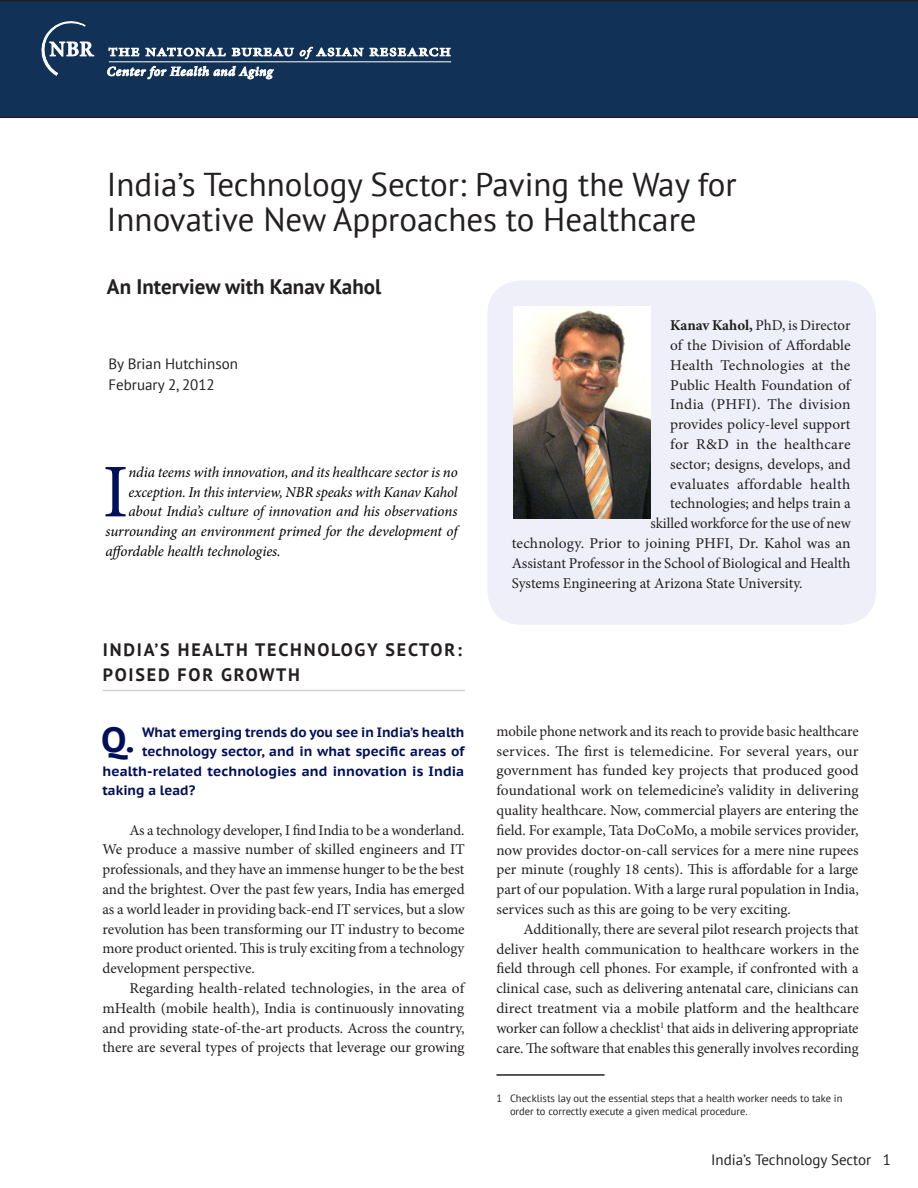
<style>
.page{position:relative;width:918px;height:1188px;background:#fff}
.page>*{position:absolute;margin:0;border:0;box-sizing:border-box;transform-origin:0 0}
.body_text{font:75.9px "Minion Pro";color:#000f59}
.Questions{font:700 34.95px "PT Sans Caption";color:#000f59}
.Title_Heading{font:33px/34.5px "PT Sans";color:#231f20}
.Title_Heading-2{font:700 21px "PT Sans";color:#231f20}
.Title_Heading-3{font:700 18px/25.5px "PT Sans";letter-spacing:.1em;color:#231f20}
.body_text-2{font:15px/19.8px "Minion Pro";color:#231f20;text-align:justify}
.body_text-3{font:italic 15px "Minion Pro";letter-spacing:-.01em;color:#000}
.body_text-4{font:15px "Minion Pro";letter-spacing:.02em;color:#231f20}
.Title_Heading-4{font:15px "PT Sans";color:#231f20}
.body_text-5{font:15px "PT Sans";color:#231f20}
.Questions-2{font:700 13.5px "PT Sans Caption";color:#000f59}
.t1{font:italic 600 13.05px "Minion Pro";letter-spacing:.04em;color:#fff}
.t2{font:10.5px/12.6px "PT Sans";color:#231f20}
.s1{font-weight:700}
</style>
<div class="page">
<div style="left:487px;top:280px;width:389px;height:345px;background:#eeeff8;border-radius:34px"></div>
<div style="left:0;top:0;width:918px;height:118px;background:#123157"></div>
<svg style="left:38px;top:21px;width:56px;height:55px;background:#3f5877"></svg>
<svg style="left:107px;top:47px;width:344px;height:32px;background:#4b627f"></svg>
<img style="left:513px;top:307px;width:138px;height:212px">
<hr style="left:496px;top:1074px;width:108px;height:2px;background:#231f20">
<hr style="left:102px;top:690px;width:363px;height:1px;background:#000">
<p class="t1" style="left:107px;top:62px;width:167px">Center for Health and Aging</p>
<p class="Title_Heading" style="left:107px;top:167px;width:631px">India’s Technology Sector: Paving the Way for<br>Innovative New Approaches to Healthcare</p>
<p class="Title_Heading-2" style="left:107px;top:273px;width:276px">An Interview with Kanav Kahol</p>
<p class="Title_Heading-4" style="left:108px;top:354px;width:131px">By Brian Hutchinson</p>
<p class="Title_Heading-4" style="left:108px;top:375px;width:108px">February 2, 2012</p>
<p class="body_text" style="left:103px;top:441px;width:27px">I</p>
<p class="body_text-3" style="left:128px;top:462px;width:331px">ndia teems with innovation, and its healthcare sector is no</p>
<p class="body_text-3" style="left:128px;top:482px;width:331px">exception. In this interview, NBR speaks with Kanav Kahol</p>
<p class="body_text-3" style="left:128px;top:501px;width:331px">about India’s culture of innovation and his observations</p>
<p class="body_text-3" style="left:105px;top:521px;width:354px">surrounding an environment primed for the development of</p>
<p class="body_text-3" style="left:105px;top:541px;width:177px">affordable health technologies.</p>
<p class="Title_Heading-3" style="left:103px;top:636px;width:361px">INDIA’S HEALTH TECHNOLOGY SECTOR:<br>POISED FOR GROWTH</p>
<p class="Questions" style="left:101px;top:716px;width:34px">Q.</p>
<p class="Questions-2" style="left:142px;top:723px;width:324px">What emerging trends do you see in India’s health</p>
<p class="Questions-2" style="left:142px;top:742px;width:324px">technology sector, and in what specific areas of</p>
<p class="Questions-2" style="left:102px;top:762px;width:363px">health-related technologies and innovation is India</p>
<p class="Questions-2" style="left:102px;top:781px;width:94px">taking a lead?</p>
<p class="body_text-2" style="left:102px;top:820px;width:364px;text-indent:27px">As a technology developer, I find India to be a wonderland.<br>We produce a massive number of skilled engineers and IT professionals, and they have an immense hunger to be the best and the brightest. Over the past few years, India has emerged as a world leader in providing back-end IT services, but a slow revolution has been transforming our IT industry to become more product oriented. This is truly exciting from a technology development perspective.</p>
<p class="body_text-2" style="left:102px;top:978px;width:364px;text-indent:27px">Regarding health-related technologies, in the area of mHealth (mobile health), India is continuously innovating and providing state-of-the-art products. Across the country, there are several types of projects that leverage our growing</p>
<p class="body_text-2" style="left:670px;top:316px;width:182px"><span class="s1">Kanav Kahol,</span> PhD, is Director</p>
<p class="body_text-2" style="left:670px;top:335px;width:182px">of the Division of Affordable</p>
<p class="body_text-4" style="left:670px;top:355px;width:182px">Health Technologies at the</p>
<p class="body_text-2" style="left:670px;top:375px;width:182px">Public Health Foundation of</p>
<p class="body_text-2" style="left:670px;top:395px;width:182px">India (PHFI). The division</p>
<p class="body_text-2" style="left:670px;top:415px;width:182px">provides policy-level support</p>
<p class="body_text-2" style="left:670px;top:434px;width:182px">for R&amp;D in the healthcare</p>
<p class="body_text-2" style="left:670px;top:454px;width:182px">sector; designs, develops, and</p>
<p class="body_text-4" style="left:670px;top:474px;width:182px">evaluates affordable health</p>
<p class="body_text-2" style="left:670px;top:494px;width:182px">technologies; and helps train a</p>
<p class="body_text-2" style="left:651px;top:514px;width:202px">skilled workforce for the use of new</p>
<p class="body_text-2" style="left:512px;top:533px;width:340px">technology. Prior to joining PHFI, Dr. Kahol was an</p>
<p class="body_text-2" style="left:512px;top:553px;width:340px">Assistant Professor in the School of Biological and Health</p>
<p class="body_text-2" style="left:512px;top:573px;width:292px">Systems Engineering at Arizona State University.</p>
<p class="body_text-2" style="left:496px;top:721px;width:364px">mobile phone network and its reach to provide basic healthcare services. The first is telemedicine. For several years, our government has funded key projects that produced good foundational work on telemedicine’s validity in delivering quality healthcare. Now, commercial players are entering the field. For example, Tata DoCoMo, a mobile services provider, now provides doctor-on-call services for a mere nine rupees per minute (roughly 18 cents). This is affordable for a large part of our population. With a large rural population in India, services such as this are going to be very exciting.</p>
<p class="body_text-2" style="left:496px;top:919px;width:364px;text-indent:27px">Additionally, there are several pilot research projects that deliver health communication to healthcare workers in the field through cell phones. For example, if confronted with a clinical case, such as delivering antenatal care, clinicians can direct treatment via a mobile platform and the healthcare worker can follow a checklist<sup>1</sup> that aids in delivering appropriate care. The software that enables this generally involves recording</p>
<p class="t2" style="left:510px;top:1092px;width:334px;text-indent:-14px">1 Checklists lay out the essential steps that a health worker needs to take in order to correctly execute a given medical procedure.</p>
<p class="body_text-5" style="left:711px;top:1150px;width:181px">India’s Technology Sector 1</p>
</div>
